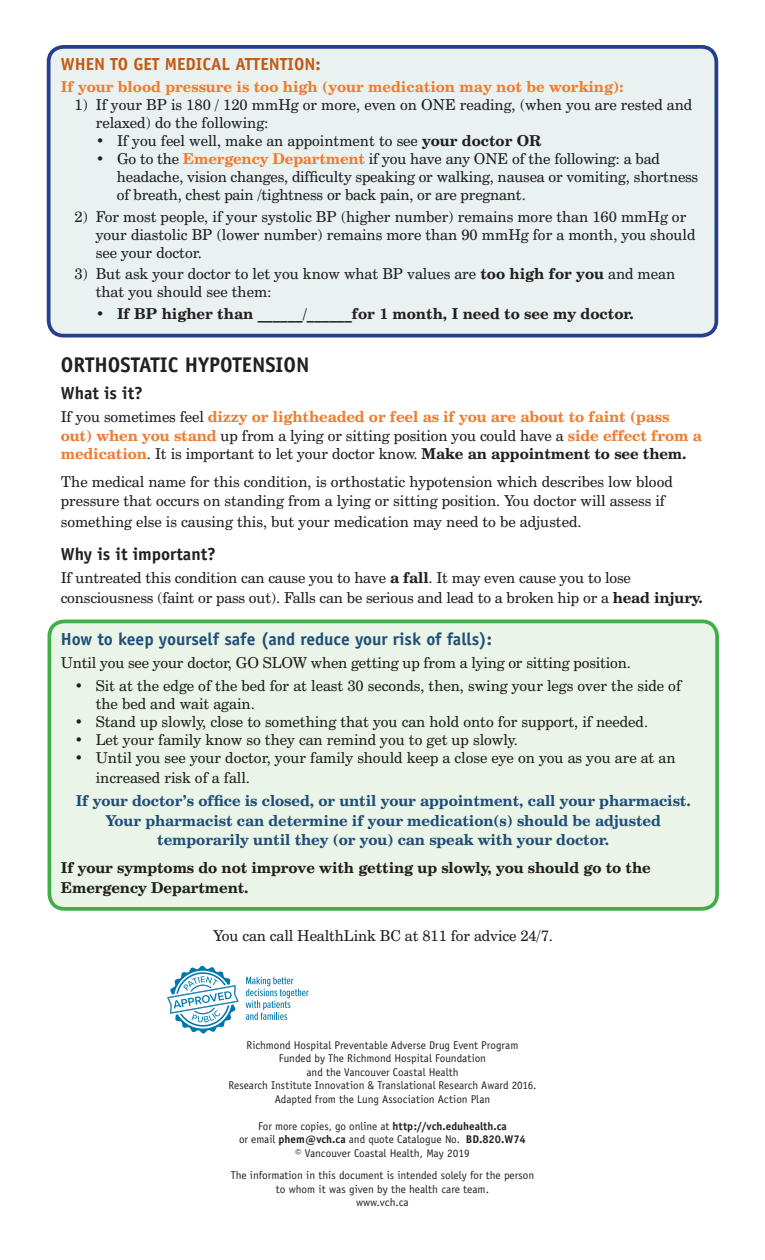
<style>
.page{position:relative;width:765px;height:1260px;background:#fff}
.page>*{position:absolute;margin:0;border:0;box-sizing:border-box;transform-origin:0 0}
.t1{font:700 21.25px "Officina Sans";color:#231f20}
.t2{font:700 17.5px "Officina Sans";color:#1f4e79}
.t3{font:700 17.5px "Officina Sans";color:#c45911}
.t4{font:700 17.5px "Officina Sans";color:#231f20}
.t5{font:15px/18px "Century Schoolbook BT";color:#231f20}
.t6{font:700 15px/19.5px "Century Schoolbook BT";letter-spacing:-.005em;color:#1f4e79;text-align:center}
.t7{font:700 15px/19.5px "Century Schoolbook BT";letter-spacing:-.005em;color:#231f20}
.t8{font:700 15px "Century Schoolbook BT";color:#ed7d31}
.t9{font:11.25px/13.5px "Officina Sans";color:#231f20;text-align:center}
.s1{font-weight:700}
.s2{font-weight:700;color:#ed7d31}
</style>
<div class="page">
<div style="left:49px;top:621px;width:668px;height:288px;background:#eaf4e7;border-radius:15px"></div>
<div style="left:48px;top:620px;width:671px;height:291px;border:4px solid #40ae49;border-radius:15px"></div>
<div style="left:49px;top:47px;width:667px;height:289px;background:#e9f1f1;border-radius:15px"></div>
<div style="left:47px;top:45px;width:671px;height:293px;border:4px solid #253f8e;border-radius:15px"></div>
<svg style="left:167px;top:966px;width:72px;height:68px"></svg>
<svg style="left:246px;top:977px;width:63px;height:43px"></svg>
<p class="t3" style="left:61px;top:53px;width:261px">WHEN TO GET MEDICAL ATTENTION:</p>
<p class="t8" style="left:61px;top:77px;width:565px">If your blood pressure is too high (your medication may not be working):</p>
<p class="t5" style="left:96px;top:95px;width:598px;text-indent:-21px">1) If your BP is 180 / 120 mmHg or more, even on ONE reading, (when you are rested and relaxed) do the following:</p>
<p class="t5" style="left:96px;top:131px;width:447px">• If you feel well, make an appointment to see <span class="s1">your doctor OR</span></p>
<p class="t5" style="left:117px;top:149px;width:583px;text-indent:-21px">• Go to the <span class="s2">Emergency Department</span> if you have any ONE of the following: a bad headache, vision changes, difficulty speaking or walking, nausea or vomiting, shortness of breath, chest pain /tightness or back pain, or are pregnant.</p>
<p class="t5" style="left:96px;top:207px;width:601px;text-indent:-21px">2) For most people, if your systolic BP (higher number) remains more than 160 mmHg or your diastolic BP (lower number) remains more than 90 mmHg for a month, you should see your doctor.</p>
<p class="t5" style="left:96px;top:265px;width:581px;text-indent:-21px">3) But ask your doctor to let you know what BP values are <span class="s1">too high for you</span> and mean that you should see them:</p>
<p class="t7" style="left:96px;top:304px;width:540px">• If BP higher than ______/______for 1 month, I need to see my doctor.</p>
<p class="t1" style="left:61px;top:352px;width:250px">ORTHOSTATIC HYPOTENSION</p>
<p class="t4" style="left:61px;top:382px;width:84px">What is it?</p>
<p class="t5" style="left:61px;top:407px;width:643px;line-height:18.8px">If you sometimes feel <span class="s2">dizzy or lightheaded or feel as if you are about to faint (pass out) when you stand</span> up from a lying or sitting position you could have a <span class="s2">side effect from a medication</span>. It is important to let your doctor know. <span class="s1">Make an appointment to see them.</span></p>
<p class="t5" style="left:61px;top:472px;width:614px;line-height:18.8px">The medical name for this condition, is orthostatic hypotension which describes low blood pressure that occurs on standing from a lying or sitting position. You doctor will assess if</p>
<p class="t5" style="left:61px;top:512px;width:522px">something else is causing this, but your medication may need to be adjusted.</p>
<p class="t4" style="left:61px;top:543px;width:157px">Why is it important?</p>
<p class="t5" style="left:61px;top:568px;width:644px;line-height:19.5px">If untreated this condition can cause you to have <span class="s1">a fall</span>. It may even cause you to lose consciousness (faint or pass out). Falls can be serious and lead to a broken hip or a <span class="s1">head injury.</span></p>
<p class="t2" style="left:61px;top:628px;width:433px">How to keep yourself safe (and reduce your risk of falls):</p>
<p class="t5" style="left:61px;top:654px;width:572px">Until you see your doctor, GO SLOW when getting up from a lying or sitting position.</p>
<p class="t5" style="left:96px;top:677px;width:587px;text-indent:-21px">• Sit at the edge of the bed for at least 30 seconds, then, swing your legs over the side of the bed and wait again.</p>
<p class="t5" style="left:74px;top:713px;width:575px">• Stand up slowly, close to something that you can hold onto for support, if needed.</p>
<p class="t5" style="left:74px;top:731px;width:445px">• Let your family know so they can remind you to get up slowly.</p>
<p class="t5" style="left:96px;top:748px;width:581px;line-height:19.5px;text-indent:-21px">• Until you see your doctor, your family should keep a close eye on you as you are at an increased risk of a fall.</p>
<p class="t6" style="left:76px;top:791px;width:617px">If your doctor’s office is closed, or until your appointment, call your pharmacist.<br>Your pharmacist can determine if your medication(s) should be adjusted temporarily until they (or you) can speak with your doctor.</p>
<p class="t7" style="left:61px;top:858px;width:592px">If your symptoms do not improve with getting up slowly, you should go to the<br>Emergency Department.</p>
<p class="t5" style="left:214px;top:926px;width:341px">You can call HealthLink BC at 811 for advice 24/7.</p>
<p class="t9" style="left:228px;top:1038px;width:310px">Richmond Hospital Preventable Adverse Drug Event Program<br>Funded by The Richmond Hospital Foundation<br>and the Vancouver Coastal Health<br>Research Institute Innovation &amp; Translational Research Award 2016.<br>Adapted from the Lung Association Action Plan</p>
<p class="t9" style="left:258px;top:1119px;width:250px">For more copies, go online at <span class="s1">http://vch.eduhealth.ca</span></p>
<p class="t9" style="left:239px;top:1133px;width:288px">or email <span class="s1">phem@vch.ca</span> and quote Catalogue No. <span class="s1">BD.820.W74 </span>© Vancouver Coastal Health, May 2019</p>
<p class="t9" style="left:231px;top:1169px;width:305px">The information in this document is intended solely for the person to whom it was given by the health care team.</p>
<p class="t9" style="left:356px;top:1196px;width:54px">www.vch.ca</p>
</div>
